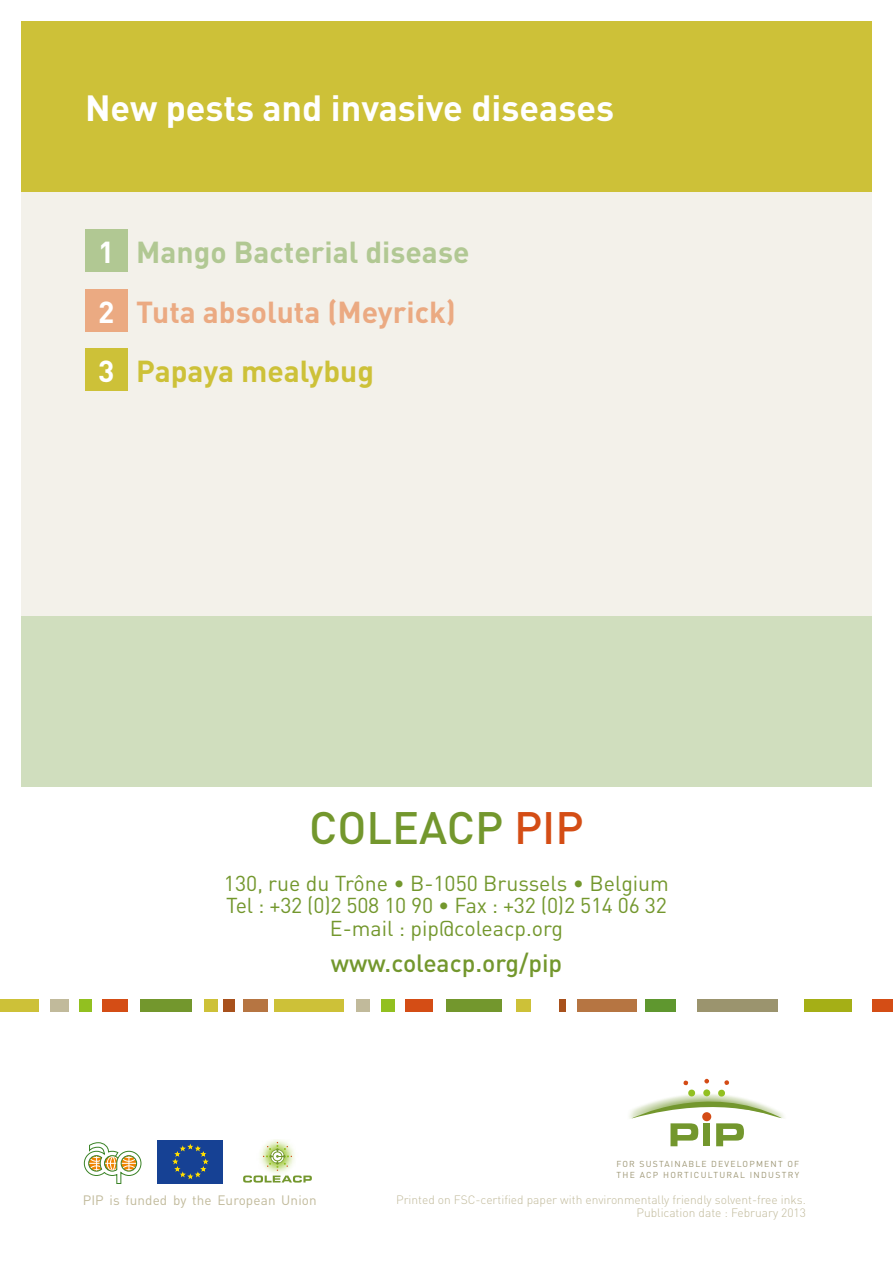
<style>
.page{position:relative;width:893px;height:1263px;background:#fff}
.page>*{position:absolute;margin:0;border:0;box-sizing:border-box;transform-origin:0 0}
.t1{font:500 44.85px "DIN";color:#73972d}
.t2{font:700 36px "DIN";color:#fff}
.t3{font:700 30px/59.6px "DIN";color:#b1c893}
.t4{font:500 24.75px "DIN";color:#73972d}
.t5{font:21.3px/22.5px "DIN";color:#73972d;text-align:center}
.t6{font:13.5px "DIN";letter-spacing:.01em;color:#c1ba9b}
.t7{font:300 12px/13.5px "DIN";color:#c1ba9b;text-align:right}
.t8{font:8.55px/10.4px "DIN";letter-spacing:.14em;color:#9c9573}
.s1{color:#fff}
.s2{color:#ebaa82}
.s3{color:#cdc138}
.s4{color:#d44d15}
</style>
<div class="page">
<div style="left:21px;top:21px;width:851px;height:596px;background:#f3f1ea"></div>
<div style="left:21px;top:21px;width:851px;height:170px;background:#cdc138"></div>
<div style="left:872px;top:999px;width:21px;height:13px;background:#d44d15"></div>
<div style="left:516px;top:999px;width:14px;height:13px;background:#cdc138"></div>
<div style="left:804px;top:999px;width:47px;height:13px;background:#a5af16"></div>
<div style="left:698px;top:999px;width:80px;height:13px;background:#9b946e"></div>
<div style="left:646px;top:999px;width:30px;height:13px;background:#5f972f"></div>
<div style="left:577px;top:999px;width:60px;height:13px;background:#b67542"></div>
<div style="left:559px;top:999px;width:7px;height:13px;background:#a8511c"></div>
<div style="left:405px;top:999px;width:28px;height:13px;background:#d44d15"></div>
<div style="left:447px;top:999px;width:55px;height:13px;background:#73972d"></div>
<div style="left:381px;top:999px;width:14px;height:13px;background:#92c020"></div>
<div style="left:356px;top:999px;width:14px;height:13px;background:#c1ba9b"></div>
<div style="left:275px;top:999px;width:69px;height:13px;background:#cdc138"></div>
<div style="left:205px;top:999px;width:13px;height:13px;background:#cdc138"></div>
<div style="left:243px;top:999px;width:25px;height:13px;background:#b67542"></div>
<div style="left:223px;top:999px;width:12px;height:13px;background:#a8511c"></div>
<div style="left:102px;top:999px;width:25px;height:13px;background:#d44d15"></div>
<div style="left:140px;top:999px;width:52px;height:13px;background:#73972d"></div>
<div style="left:79px;top:999px;width:13px;height:13px;background:#92c020"></div>
<div style="left:51px;top:999px;width:18px;height:13px;background:#c1ba9b"></div>
<div style="left:0;top:999px;width:38px;height:13px;background:#cdc138"></div>
<div style="left:21px;top:617px;width:851px;height:170px;background:#d0debe"></div>
<div style="left:85px;top:230px;width:43px;height:42px;background:#b1c893"></div>
<div style="left:85px;top:289px;width:43px;height:43px;background:#ebaa82"></div>
<div style="left:85px;top:349px;width:43px;height:42px;background:#cdc138"></div>
<svg style="left:629px;top:1079px;width:155px;height:67px"></svg>
<div style="left:158px;top:1140px;width:65px;height:43px;background:#164194"></div>
<svg style="left:172px;top:1143px;width:37px;height:37px"></svg>
<img style="left:250px;top:1140px;width:54px;height:43px">
<svg style="left:243px;top:1142px;width:69px;height:40px"></svg>
<svg style="left:84px;top:1142px;width:58px;height:42px"></svg>
<h2 class="t2" style="left:85px;top:85px;width:531px">New pests and invasive diseases</h2>
<h3 class="t3" style="left:98px;top:221px;width:373px"><span class="s1">1</span> Mango Bacterial disease<br><span class="s1">2</span> <span class="s2">Tuta absoluta (Meyrick)<br></span><span class="s1">3</span> <span class="s3">Papaya mealybug</span></h3>
<h1 class="t1" style="left:309px;top:799px;width:276px">COLEACP <span class="s4">PIP</span></h1>
<h3 class="t5" style="left:224px;top:872px;width:447px">130, rue du Trône • B-1050 Brussels • Belgium<br>Tel : +32 (0)2 508 10 90 • Fax : +32 (0)2 514 06 32<br>E-mail : pip@coleacp.org</h3>
<h3 class="t4" style="left:331px;top:947px;width:233px">www.coleacp.org/pip</h3>
<p class="t8" style="left:616px;top:1159px;width:184px">FOR SUSTAINABLE DEVELOPMENT OF<br>THE ACP HORTICULTURAL INDUSTRY</p>
<p class="t6" style="left:83px;top:1191px;width:236px">PIP is funded by the European Union</p>
<p class="t7" style="left:396px;top:1192px;width:411px">Printed on FSC-certified paper with environmentally friendly solvent-free inks.<br>Publication date : February 2013</p>
</div>
